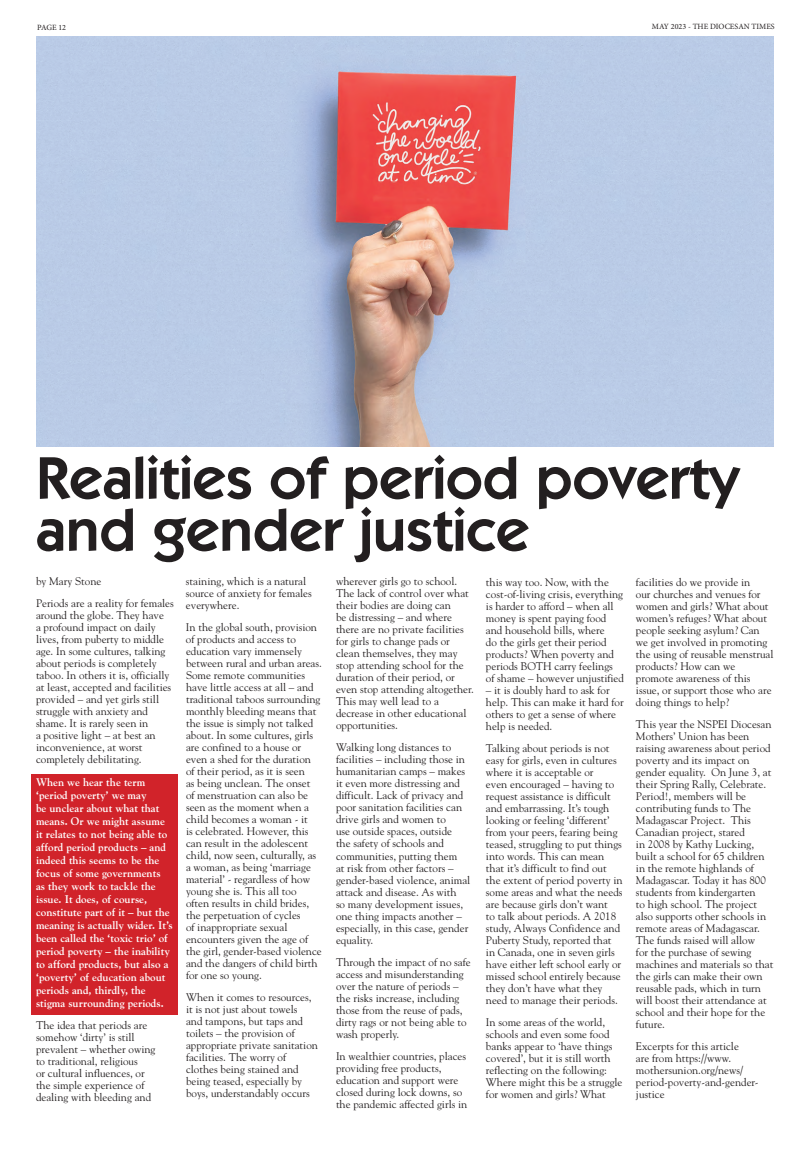
<style>
.page{position:relative;width:810px;height:1152px;background:#fff}
.page>*{position:absolute;margin:0;border:0;box-sizing:border-box;transform-origin:0 0}
.t1{font:600 60px/52px "ITC Kabel Std";color:#231f20}
.t2{font:11px/12px "Goudy Std";color:#231f20}
.t3{font:700 11px/13px "Goudy Std";color:#fff}
.t4{font:8px "Minion Pro";color:#231f20}
</style>
<div class="page">
<div style="left:32px;top:774px;width:146px;height:241px;background:#d1232a"></div>
<img style="left:36px;top:36px;width:738px;height:410px">
<p class="t4" style="left:37px;top:24px;width:30px">PAGE 12</p>
<p class="t4" style="left:652px;top:24px;width:124px">MAY 2023 - THE DIOCESAN TIMES</p>
<h1 class="t1" style="left:36px;top:458px;width:705px">Realities of period poverty and gender justice</h1>
<p class="t2" style="left:36px;top:571px;width:139px;line-height:22px">by Mary Stone<br>Periods are a reality for females</p>
<p class="t2" style="left:36px;top:610px;width:137px">around the globe. They have a profound impact on daily lives, from puberty to middle age. In some cultures, talking about periods is completely taboo. In others it is, officially at least, accepted and facilities provided – and yet girls still struggle with anxiety and shame. It is rarely seen in<br>a positive light – at best an inconvenience, at worst completely debilitating.</p>
<p class="t3" style="left:36px;top:777px;width:138px">When we hear the term ‘period poverty’ we may<br>be unclear about what that means. Or we might assume it relates to not being able to afford period products – and indeed this seems to be the focus of some governments<br>as they work to tackle the issue. It does, of course, constitute part of it – but the meaning is actually wider. It’s been called the ‘toxic trio’ of period poverty – the inability to afford products, but also a ‘poverty’ of education about periods and, thirdly, the stigma surrounding periods.</p>
<p class="t2" style="left:36px;top:1020px;width:121px">The idea that periods are somehow ‘dirty’ is still prevalent – whether owing to traditional, religious<br>or cultural influences, or the simple experience of dealing with bleeding and</p>
<p class="t2" style="left:186px;top:576px;width:127px">staining, which is a natural source of anxiety for females everywhere.</p>
<p class="t2" style="left:186px;top:622px;width:137px">In the global south, provision of products and access to education vary immensely between rural and urban areas.<br>Some remote communities have little access at all – and traditional taboos surrounding monthly bleeding means that the issue is simply not talked about. In some cultures, girls are confined to a house or even a shed for the duration of their period, as it is seen<br>as being unclean. The onset of menstruation can also be seen as the moment when a child becomes a woman - it<br>is celebrated. However, this can result in the adolescent child, now seen, culturally, as a woman, as being ‘marriage material’ - regardless of how young she is. This all too often results in child brides, the perpetuation of cycles<br>of inappropriate sexual encounters given the age of the girl, gender-based violence and the dangers of child birth for one so young.</p>
<p class="t2" style="left:186px;top:992px;width:133px">When it comes to resources, it is not just about towels<br>and tampons, but taps and toilets – the provision of appropriate private sanitation facilities. The worry of clothes being stained and being teased, especially by boys, understandably occurs</p>
<p class="t2" style="left:336px;top:576px;width:140px">wherever girls go to school.<br>The lack of control over what their bodies are doing can<br>be distressing – and where there are no private facilities for girls to change pads or clean themselves, they may stop attending school for the duration of their period, or even stop attending altogether.<br>This may well lead to a decrease in other educational opportunities.</p>
<p class="t2" style="left:336px;top:742px;width:136px">Walking long distances to facilities – including those in humanitarian camps – makes it even more distressing and difficult. Lack of privacy and poor sanitation facilities can drive girls and women to<br>use outside spaces, outside<br>the safety of schools and communities, putting them<br>at risk from other factors – gender-based violence, animal attack and disease. As with<br>so many development issues, one thing impacts another – especially, in this case, gender equality.</p>
<p class="t2" style="left:336px;top:956px;width:136px">Through the impact of no safe access and misunderstanding over the nature of periods – the risks increase, including those from the reuse of pads, dirty rags or not being able to wash properly.</p>
<p class="t2" style="left:336px;top:1050px;width:133px">In wealthier countries, places providing free products, education and support were closed during lock downs, so the pandemic affected girls in</p>
<p class="t2" style="left:486px;top:576px;width:140px">this way too. Now, with the cost-of-living crisis, everything is harder to afford – when all money is spent paying food and household bills, where<br>do the girls get their period products? When poverty and periods BOTH carry feelings of shame – however unjustified</p>
<p class="t2" style="left:486px;top:684px;width:139px">– it is doubly hard to ask for help. This can make it hard for others to get a sense of where help is needed.</p>
<p class="t2" style="left:486px;top:742px;width:138px">Talking about periods is not easy for girls, even in cultures where it is acceptable or<br>even encouraged – having to request assistance is difficult and embarrassing. It’s tough looking or feeling ‘different’ from your peers, fearing being teased, struggling to put things into words. This can mean that it’s difficult to find out the extent of period poverty in some areas and what the needs are because girls don’t want<br>to talk about periods. A 2018 study, Always Confidence and<br>Puberty Study, reported that in Canada, one in seven girls have either left school early or missed school entirely because they don’t have what they need to manage their periods.</p>
<p class="t2" style="left:486px;top:1016px;width:138px">In some areas of the world, schools and even some food banks appear to ‘have things covered’, but it is still worth reflecting on the following:<br>Where might this be a struggle for women and girls? What</p>
<p class="t2" style="left:636px;top:576px;width:139px">facilities do we provide in<br>our churches and venues for women and girls? What about women’s refuges? What about people seeking asylum? Can we get involved in promoting the using of reusable menstrual products? How can we promote awareness of this issue, or support those who are doing things to help?</p>
<p class="t2" style="left:636px;top:718px;width:139px">This year the NSPEI Diocesan<br>Mothers’ Union has been raising awareness about period poverty and its impact on gender equality. On June 3, at their Spring Rally, Celebrate.<br>Period!, members will be contributing funds to The<br>Madagascar Project. This<br>Canadian project, stared<br>in 2008 by Kathy Lucking, built a school for 65 children in the remote highlands of<br>Madagascar. Today it has 800 students from kindergarten<br>to high school. The project also supports other schools in remote areas of Madagascar.<br>The funds raised will allow<br>for the purchase of sewing machines and materials so that the girls can make their own reusable pads, which in turn will boost their attendance at school and their hope for the future.</p>
<p class="t2" style="left:636px;top:1040px;width:124px">Excerpts for this article<br>are from https://www. mothersunion.org/news/ period-poverty-and-gender&shy;justice</p>
</div>
